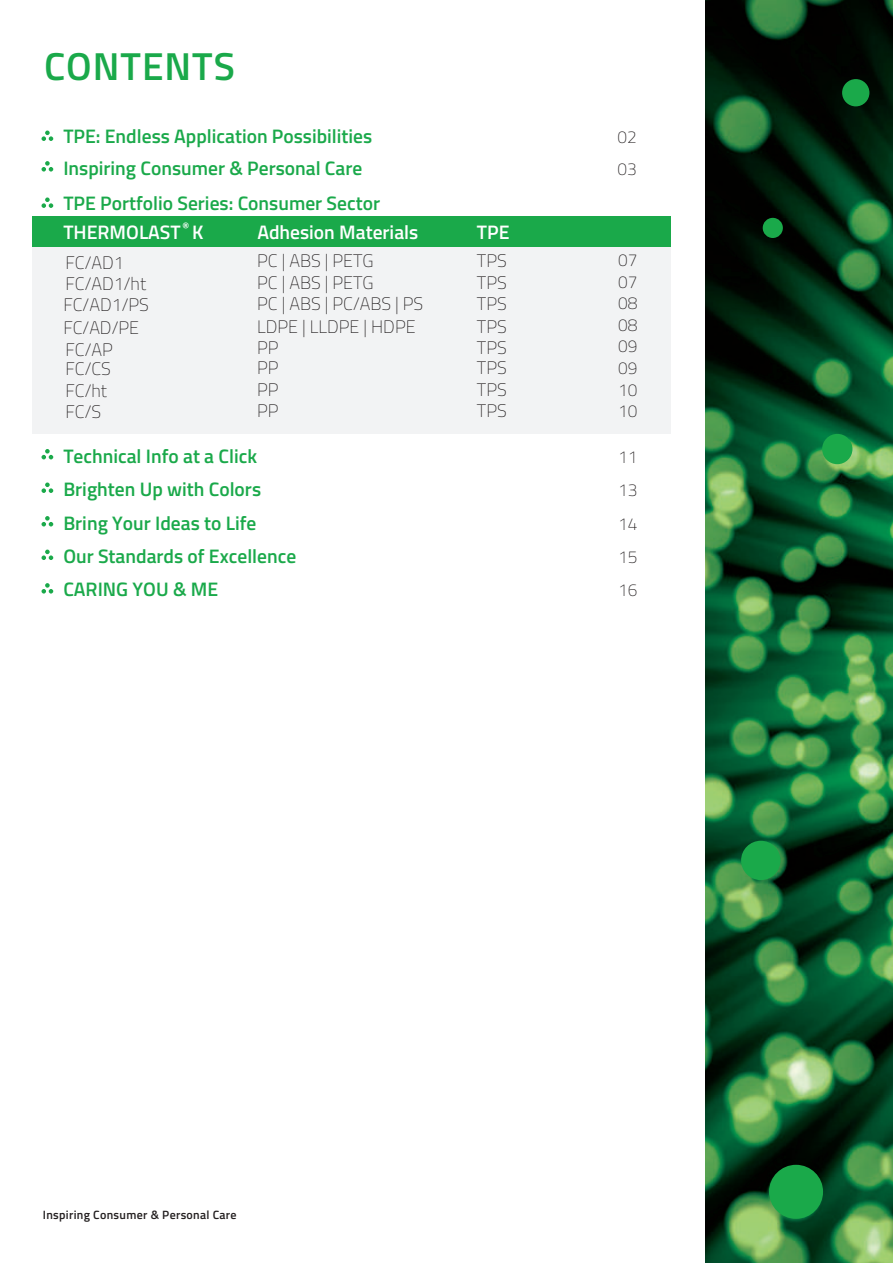
<style>
.page{position:relative;width:893px;height:1263px;background:#fff}
.page>*{position:absolute;margin:0;border:0;box-sizing:border-box;transform-origin:0 0}
.t1{font:600 39px "Titillium Web";letter-spacing:.025em;color:#1aa94a}
.t2{font:600 19.5px/35.2px "Titillium Web";color:#1aa94a}
.t3{font:600 19.5px "Titillium Web";color:#fff}
.t4{font:100 18px/21.6px "Titillium Web";color:#231f20}
.t5{font:100 17.25px/21.6px "Titillium Web";color:#231f20}
.t6{font:600 12px "Titillium Web";letter-spacing:.025em;color:#231f20}
.t7{font:600 10.5px "Titillium Web";color:#fff}
</style>
<div class="page">
<img style="left:705px;top:0;width:188px;height:1263px">
<div style="left:32px;top:217px;width:639px;height:217px;background:#f2f3f4"></div>
<div style="left:32px;top:216px;width:639px;height:31px;background:#1aa94a"></div>
<svg style="left:42px;top:131px;width:11px;height:10px"></svg>
<svg style="left:42px;top:161px;width:11px;height:11px"></svg>
<svg style="left:42px;top:197px;width:11px;height:11px"></svg>
<svg style="left:42px;top:449px;width:11px;height:10px"></svg>
<svg style="left:42px;top:482px;width:11px;height:11px"></svg>
<svg style="left:42px;top:516px;width:11px;height:10px"></svg>
<svg style="left:42px;top:550px;width:11px;height:10px"></svg>
<svg style="left:42px;top:583px;width:11px;height:10px"></svg>
<div style="left:763px;top:218px;width:20px;height:20px;background:#1aa94a;border-radius:50%"></div>
<div style="left:842px;top:79px;width:27px;height:27px;background:#1aa94a;border-radius:50%"></div>
<div style="left:822px;top:434px;width:30px;height:30px;background:#1aa94a;border-radius:50%"></div>
<div style="left:741px;top:841px;width:39px;height:39px;background:#1aa94a;border-radius:50%"></div>
<div style="left:769px;top:1165px;width:54px;height:54px;background:#1aa94a;border-radius:50%"></div>
<h1 class="t1" style="left:44px;top:38px;width:192px">CONTENTS</h1>
<p class="t2" style="left:63px;top:118px;width:310px">TPE: Endless Application Possibilities</p>
<p class="t2" style="left:63px;top:150px;width:318px">Inspiring Consumer &amp; Personal Care<br>TPE Portfolio Series: Consumer Sector</p>
<p class="t5" style="left:618px;top:120px;width:21px;line-height:32px">02<br>03</p>
<p class="t3" style="left:63px;top:217px;width:119px">THERMOLAST</p>
<p class="t7" style="left:182px;top:218px;width:8px">®</p>
<p class="t3" style="left:192px;top:217px;width:13px">K</p>
<p class="t4" style="left:65px;top:251px;width:82px">FC/AD1<br>FC/AD1/ht</p>
<p class="t3" style="left:257px;top:218px;width:162px">Adhesion Materials</p>
<p class="t3" style="left:477px;top:218px;width:34px">TPE</p>
<p class="t4" style="left:477px;top:249px;width:31px">TPS<br>TPS</p>
<p class="t4" style="left:257px;top:249px;width:118px">PC | ABS | PETG<br>PC | ABS | PETG</p>
<p class="t5" style="left:618px;top:248px;width:21px">07<br>07</p>
<p class="t4" style="left:257px;top:292px;width:168px">PC | ABS | PC/ABS | PS</p>
<p class="t4" style="left:63px;top:293px;width:87px">FC/AD1/PS</p>
<p class="t4" style="left:477px;top:292px;width:31px">TPS</p>
<p class="t5" style="left:618px;top:291px;width:21px">08</p>
<p class="t4" style="left:63px;top:316px;width:77px">FC/AD/PE</p>
<p class="t4" style="left:257px;top:315px;width:160px">LDPE | LLDPE | HDPE</p>
<p class="t4" style="left:477px;top:315px;width:31px">TPS</p>
<p class="t5" style="left:618px;top:313px;width:21px">08</p>
<p class="t4" style="left:65px;top:338px;width:49px">FC/AP</p>
<p class="t4" style="left:257px;top:336px;width:23px">PP</p>
<p class="t4" style="left:65px;top:357px;width:47px">FC/CS</p>
<p class="t4" style="left:257px;top:356px;width:23px">PP</p>
<p class="t4" style="left:477px;top:337px;width:31px;line-height:19.6px">TPS<br>TPS</p>
<p class="t5" style="left:618px;top:335px;width:21px">09<br>09</p>
<p class="t4" style="left:477px;top:378px;width:31px;line-height:21px">TPS<br>TPS</p>
<p class="t4" style="left:65px;top:379px;width:43px">FC/ht</p>
<p class="t4" style="left:257px;top:378px;width:23px">PP</p>
<p class="t4" style="left:65px;top:400px;width:37px">FC/S</p>
<p class="t4" style="left:257px;top:399px;width:23px">PP</p>
<p class="t5" style="left:618px;top:399px;width:21px">10</p>
<p class="t5" style="left:618px;top:378px;width:21px">10</p>
<p class="t2" style="left:63px;top:437px;width:195px">Technical Info at a Click</p>
<p class="t5" style="left:618px;top:445px;width:21px">11</p>
<p class="t2" style="left:63px;top:471px;width:199px">Brighten Up with Colors</p>
<p class="t5" style="left:618px;top:473px;width:21px;line-height:33.3px">13<br>14</p>
<p class="t2" style="left:63px;top:537px;width:234px">Our Standards of Excellence</p>
<p class="t2" style="left:63px;top:504px;width:195px">Bring Your Ideas to Life</p>
<p class="t5" style="left:618px;top:545px;width:21px">15</p>
<p class="t2" style="left:63px;top:570px;width:156px">CARING YOU &amp; ME</p>
<p class="t5" style="left:618px;top:579px;width:21px">16</p>
<p class="t6" style="left:43px;top:1205px;width:195px">Inspiring Consumer &amp; Personal Care</p>
</div>
